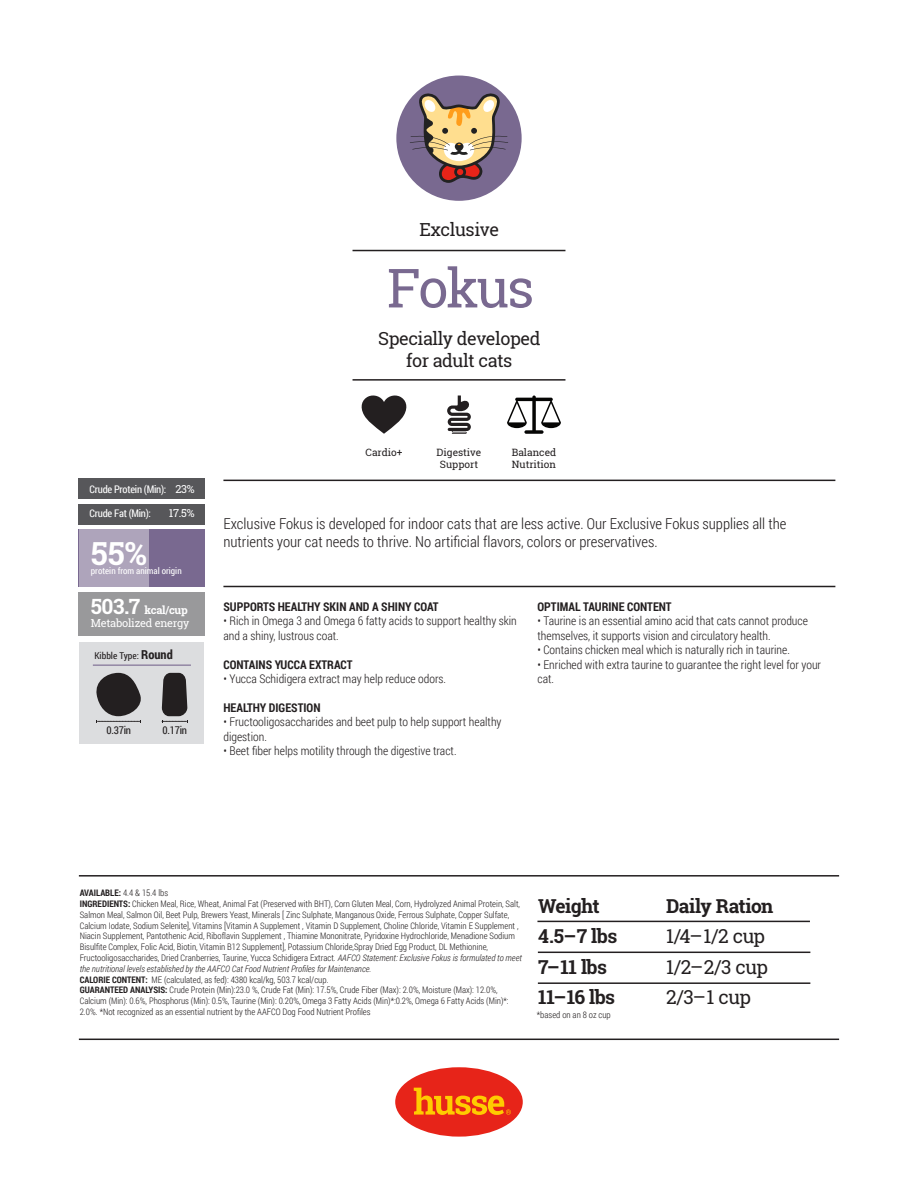
<style>
.page{position:relative;width:918px;height:1188px;background:#fff}
.page>*{position:absolute;margin:0;border:0;box-sizing:border-box;transform-origin:0 0}
.t1{font:54px "Roboto Slab";letter-spacing:-.045em;color:#796990}
.t2{font:700 31.8px "Roboto Slab";color:#fff}
.t3{font:700 19.2px/30.5px "Roboto Slab";letter-spacing:-.025em;color:#231f20}
.t4{font:19.2px/30.5px "Roboto Slab";letter-spacing:-.03em;color:#231f20}
.t5{font:18px/21.6px "Roboto Slab";letter-spacing:-.025em;color:#231f20;text-align:center}
.t6{font:300 15px/18px "Roboto Condensed";color:#231f20}
.t7{font:300 12px/14.4px "Roboto Condensed";color:#231f20}
.t8{font:700 12px "Roboto Condensed";color:#231f20}
.t9{font:10.95px/13.2px "Roboto Slab";letter-spacing:-.025em;color:#fff}
.t10{font:10.65px "Roboto Condensed";letter-spacing:-.025em;color:#231f20}
.t11{font:10.5px "Roboto Condensed";letter-spacing:-.025em;color:#fff}
.t12{font:10.05px/12.1px "Roboto Slab";color:#231f20}
.t13{font:9.45px "Roboto Condensed";color:#231f20}
.t14{font:300 9px/10.8px "Roboto Condensed";color:#231f20}
.t15{font:9px "Roboto Condensed";color:#fff}
.s1{font-family:"Roboto Slab";font-size:10.95px}
.s2{font-weight:700;font-size:21px}
.s3{font-weight:700}
.s4{font-weight:700;font-size:12.6px}
.s5{font-style:italic}
</style>
<div class="page">
<div style="left:396px;top:76px;width:126px;height:125px;background:#796990;border-radius:50%"></div>
<svg style="left:410px;top:92px;width:98px;height:91px"></svg>
<hr style="left:353px;top:250px;width:212px;height:1px;background:#231f20">
<hr style="left:79px;top:875px;width:760px;height:2px;background:#231f20">
<hr style="left:79px;top:1039px;width:760px;height:1px;background:#231f20">
<div style="left:395px;top:1067px;width:128px;height:70px;background:#e72419;border-radius:50%"></div>
<svg style="left:414px;top:1088px;width:97px;height:27px"></svg>
<div style="left:80px;top:642px;width:124px;height:101px;background:#dcdddf"></div>
<hr style="left:93px;top:665px;width:98px;height:1px;background:#796990">
<svg style="left:162px;top:673px;width:26px;height:50px"></svg>
<svg style="left:96px;top:673px;width:45px;height:50px"></svg>
<svg style="left:361px;top:395px;width:46px;height:39px"></svg>
<hr style="left:223px;top:480px;width:612px;height:1px;background:#231f20">
<hr style="left:223px;top:586px;width:612px;height:1px;background:#231f20">
<div style="left:79px;top:529px;width:126px;height:57px;background:#796990"></div>
<div style="left:79px;top:529px;width:69px;height:57px;background:#aea4bb"></div>
<hr style="left:353px;top:379px;width:212px;height:2px;background:#231f20">
<div style="left:79px;top:592px;width:126px;height:44px;background:#99999b"></div>
<svg style="left:507px;top:396px;width:54px;height:38px"></svg>
<svg style="left:447px;top:396px;width:24px;height:38px"></svg>
<div style="left:79px;top:479px;width:126px;height:20px;background:#57575a"></div>
<div style="left:79px;top:504px;width:126px;height:20px;background:#57575a"></div>
<hr style="left:538px;top:952px;width:272px;height:1px;background:#231f20">
<hr style="left:537px;top:921px;width:273px;height:1px;background:#231f20">
<hr style="left:538px;top:982px;width:272px;height:2px;background:#231f20">
<h3 class="t5" style="left:420px;top:219px;width:81px">Exclusive</h3>
<h1 class="t1" style="left:387px;top:251px;width:149px">Fokus</h1>
<h3 class="t5" style="left:378px;top:327px;width:164px">Specially developed for adult cats</h3>
<p class="t11" style="left:90px;top:482px;width:107px">Crude Protein (Min): <span class="s1">23%</span></p>
<p class="t11" style="left:90px;top:506px;width:63px">Crude Fat (Min):</p>
<p class="t9" style="left:169px;top:507px;width:27px">17.5%</p>
<h2 class="t2" style="left:91px;top:532px;width:58px">55%</h2>
<p class="t15" style="left:91px;top:564px;width:92px">protein from animal origin</p>
<p class="t9" style="left:91px;top:603px;width:100px"><span class="s2">503.7</span> <span class="s3">kcal/cup<br></span>Metabolized energy</p>
<p class="t13" style="left:94px;top:649px;width:80px">Kibble Type: <span class="s4">Round</span></p>
<p class="t10" style="left:106px;top:723px;width:26px">0.37in</p>
<p class="t10" style="left:162px;top:723px;width:26px">0.17in</p>
<p class="t12" style="left:366px;top:446px;width:38px">Cardio+</p>
<p class="t12" style="left:437px;top:446px;width:46px;text-align:center">Digestive<br>Support</p>
<p class="t12" style="left:512px;top:446px;width:46px">Balanced<br>Nutrition</p>
<h3 class="t6" style="left:223px;top:514px;width:565px">Exclusive Fokus is developed for indoor cats that are less active. Our Exclusive Fokus supplies all the nutrients your cat needs to thrive. No artificial flavors, colors or preservatives.</h3>
<h3 class="t8" style="left:223px;top:598px;width:217px">SUPPORTS HEALTHY SKIN AND A SHINY COAT</h3>
<h3 class="t7" style="left:223px;top:613px;width:295px">• Rich in Omega 3 and Omega 6 fatty acids to support healthy skin and a shiny, lustrous coat.</h3>
<h3 class="t8" style="left:223px;top:656px;width:131px">CONTAINS YUCCA EXTRACT</h3>
<h3 class="t7" style="left:223px;top:671px;width:224px">• Yucca Schidigera extract may help reduce odors.</h3>
<h3 class="t8" style="left:223px;top:699px;width:99px">HEALTHY DIGESTION</h3>
<h3 class="t7" style="left:223px;top:714px;width:280px">• Fructooligosaccharides and beet pulp to help support healthy digestion.</h3>
<h3 class="t7" style="left:223px;top:743px;width:235px">• Beet fiber helps motility through the digestive tract.</h3>
<h3 class="t8" style="left:537px;top:598px;width:136px">OPTIMAL TAURINE CONTENT</h3>
<h3 class="t7" style="left:537px;top:613px;width:272px">• Taurine is an essential amino acid that cats cannot produce themselves, it supports vision and circulatory health.</h3>
<h3 class="t7" style="left:537px;top:642px;width:254px">• Contains chicken meal which is naturally rich in taurine.</h3>
<h3 class="t7" style="left:537px;top:657px;width:285px">• Enriched with extra taurine to guarantee the right level for your cat.</h3>
<p class="t14" style="left:80px;top:887px;width:444px"><span class="s3">AVAILABLE:</span> 4.4 &amp; 15.4 lbs<br><span class="s3">INGREDIENTS:</span> Chicken Meal, Rice, Wheat, Animal Fat (Preserved with BHT), Corn Gluten Meal, Corn, Hydrolyzed Animal Protein, Salt, Salmon Meal, Salmon Oil, Beet Pulp, Brewers Yeast, Minerals [ Zinc Sulphate, Manganous Oxide, Ferrous Sulphate, Copper Sulfate, Calcium Iodate, Sodium Selenite], Vitamins [Vitamin A Supplement , Vitamin D Supplement, Choline Chloride, Vitamin E Supplement , Niacin Supplement, Pantothenic Acid, Riboflavin Supplement , Thiamine Mononitrate, Pyridoxine Hydrochloride, Menadione Sodium Bisulfite Complex, Folic Acid, Biotin, Vitamin B12 Supplement], Potassium Chloride,Spray Dried Egg Product, DL Methionine, Fructooligosaccharides, Dried Cranberries, Taurine, Yucca Schidigera Extract. <span class="s5">AAFCO Statement: Exclusive Fokus is formulated to meet the nutritional levels established by the AAFCO Cat Food Nutrient Profiles for Maintenance.<br></span><span class="s3">CALORIE CONTENT:</span> ME (calculated, as fed): 4380 kcal/kg, 503.7 kcal/cup.<br><span class="s3">GUARANTEED ANALYSIS:</span> Crude Protein (Min):23.0 %, Crude Fat (Min): 17.5%, Crude Fiber (Max): 2.0%, Moisture (Max): 12.0%, Calcium (Min): 0.6%, Phosphorus (Min): 0.5%, Taurine (Min): 0.20%, Omega 3 Fatty Acids (Min)*:0.2%, Omega 6 Fatty Acids (Min)*:<br>2.0%. *Not recognized as an essential nutrient by the AAFCO Dog Food Nutrient Profiles</p>
<h3 class="t3" style="left:538px;top:890px;width:81px">Weight<br>4.5–7 lbs<br>7–11 lbs<br>11–16 lbs</h3>
<h3 class="t3" style="left:666px;top:890px;width:109px">Daily Ration</h3>
<h3 class="t4" style="left:666px;top:921px;width:103px">1/4–1/2 cup<br>1/2–2/3 cup<br>2/3–1 cup</h3>
<p class="t14" style="left:537px;top:1009px;width:75px">*based on an 8 oz cup</p>
</div>
